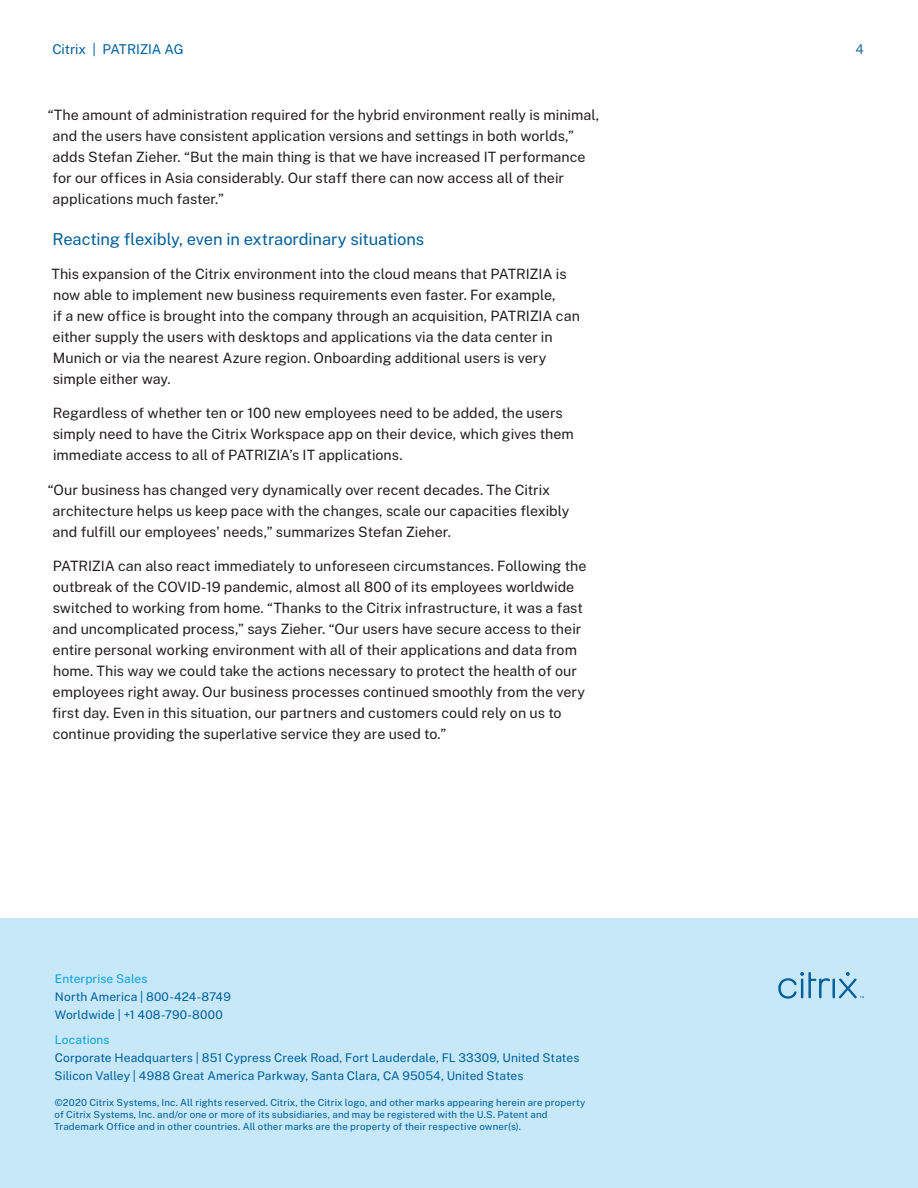
<style>
.page{position:relative;width:918px;height:1188px;background:#fff}
.page>*{position:absolute;margin:0;border:0;box-sizing:border-box;transform-origin:0 0}
.Subhead_L3{font:16.5px "Public Sans";letter-spacing:-.01em;color:#005f9b}
.Body{font:14.25px/21px "Public Sans";color:#231f20}
.Header_page_number{font:13.5px "Public Sans";letter-spacing:-.005em;color:#005f9b}
.t1{font:300 13.5px "Public Sans";color:#005f9b}
.Contact{font:12px/18px "Public Sans";letter-spacing:.01em;color:#005f9b}
.Legal_copyright{font:9.75px/12px "Public Sans";letter-spacing:.015em;color:#005f9b}
.s1{color:#0ca1dd}
</style>
<div class="page">
<div style="left:0;top:918px;width:918px;height:270px;background:#c6e8f9"></div>
<hr style="left:832px;top:979px;width:3px;height:19px;background:#005f9b">
<svg style="left:778px;top:972px;width:52px;height:27px"></svg>
<svg style="left:839px;top:972px;width:25px;height:26px"></svg>
<p class="Header_page_number" style="left:52px;top:39px;width:133px">Citrix | PATRIZIA AG</p>
<p class="Body" style="left:53px;top:103px;width:548px;text-indent:-5px">“The amount of administration required for the hybrid environment really is minimal, and the users have consistent application versions and settings in both worlds,” adds Stefan Zieher. “But the main thing is that we have increased IT performance for our offices in Asia considerably. Our staff there can now access all of their applications much faster.”</p>
<p class="Subhead_L3" style="left:53px;top:227px;width:373px">Reacting flexibly, even in extraordinary situations</p>
<p class="Body" style="left:51px;top:262px;width:530px">This expansion of the Citrix environment into the cloud means that PATRIZIA is now able to implement new business requirements even faster. For example,<br>if a new office is brought into the company through an acquisition, PATRIZIA can either supply the users with desktops and applications via the data center in Munich or via the nearest Azure region. Onboarding additional users is very simple either way.</p>
<p class="Body" style="left:53px;top:402px;width:523px">Regardless of whether ten or 100 new employees need to be added, the users simply need to have the Citrix Workspace app on their device, which gives them immediate access to all of PATRIZIA’s IT applications.</p>
<p class="Body" style="left:53px;top:478px;width:518px;text-indent:-5px">“Our business has changed very dynamically over recent decades. The Citrix architecture helps us keep pace with the changes, scale our capacities flexibly and fulfill our employees’ needs,” summarizes Stefan Zieher.</p>
<p class="Body" style="left:52px;top:555px;width:536px">PATRIZIA can also react immediately to unforeseen circumstances. Following the outbreak of the COVID-19 pandemic, almost all 800 of its employees worldwide switched to working from home. “Thanks to the Citrix infrastructure, it was a fast and uncomplicated process,” says Zieher. “Our users have secure access to their entire personal working environment with all of their applications and data from home. This way we could take the actions necessary to protect the health of our employees right away. Our business processes continued smoothly from the very first day. Even in this situation, our partners and customers could rely on us to continue providing the superlative service they are used to.”</p>
<p class="Contact" style="left:55px;top:969px;width:178px"><span class="s1">Enterprise Sales<br></span>North America | 800-424-8749<br>Worldwide | +1 408-790-8000</p>
<p class="Contact" style="left:55px;top:1030px;width:526px"><span class="s1">Locations<br></span>Corporate Headquarters | 851 Cypress Creek Road, Fort Lauderdale, FL 33309, United States<br>Silicon Valley | 4988 Great America Parkway, Santa Clara, CA 95054, United States</p>
<p class="Legal_copyright" style="left:54px;top:1095px;width:533px">©2020 Citrix Systems, Inc. All rights reserved. Citrix, the Citrix logo, and other marks appearing herein are property of Citrix Systems, Inc. and/or one or more of its subsidiaries, and may be registered with the U.S. Patent and<br>Trademark Office and in other countries. All other marks are the property of their respective owner(s).</p>
<p class="t1" style="left:856px;top:39px;width:10px">4</p>
</div>
